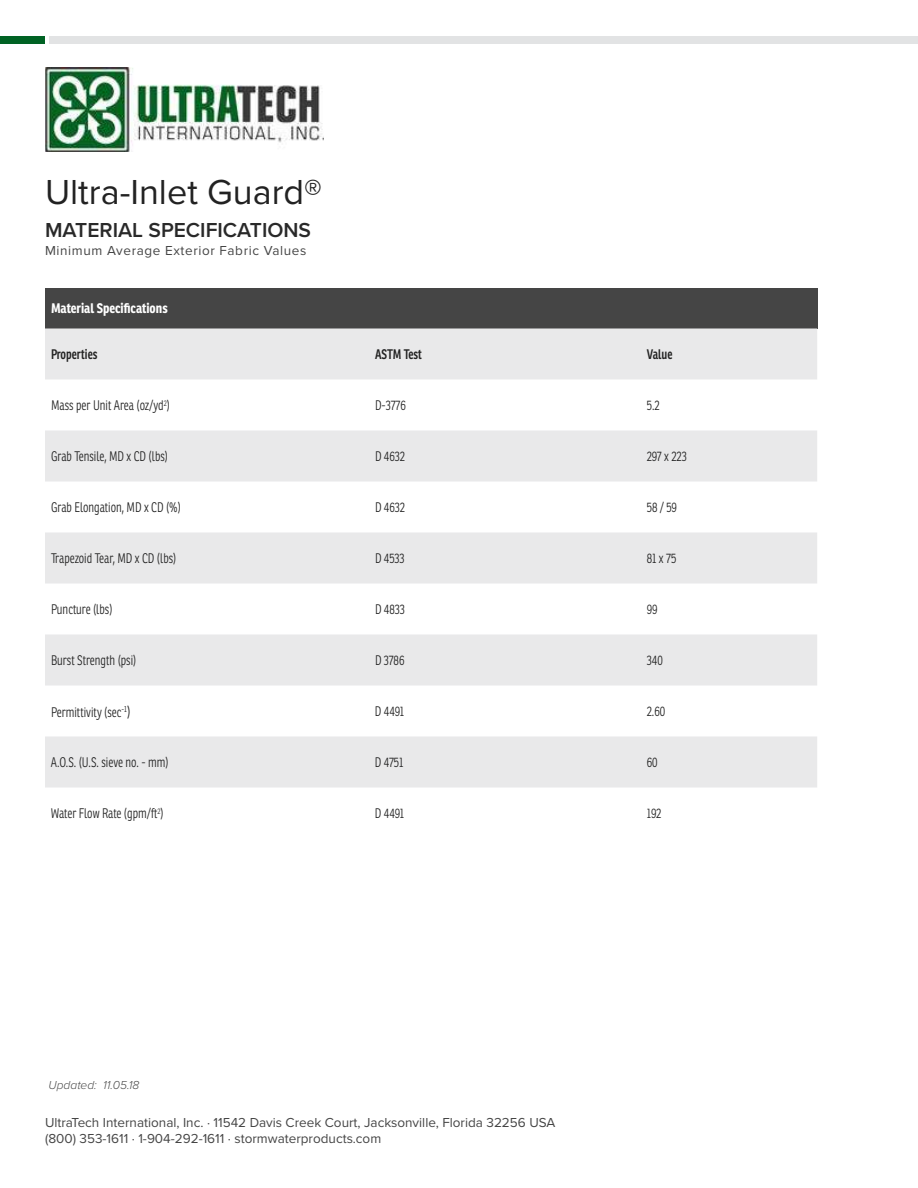
<style>
.page{position:relative;width:918px;height:1188px;background:#fff}
.page>*{position:absolute;margin:0;border:0;box-sizing:border-box;transform-origin:0 0}
.t1{font:36px "Proxima Nova";color:#222}
.t2{font:600 21px "Proxima Nova";color:#292929}
.t3{font:300 13.5px "Ronnia Cond";color:#222;scale:.9 1}
.t4{font:13.5px/16.2px "Proxima Nova";color:#454545}
.t5{font:13.5px "Proxima Nova";letter-spacing:.045em;color:#454545}
.t6{font:600 13.5px "Ronnia Cond";color:#222;scale:.9 1}
.t7{font:700 13.5px "Ronnia Cond";color:#fff}
.t8{font:italic 300 12px "Proxima Nova";color:#494949}
.s1{font-size:15px}
</style>
<div class="page">
<div style="left:49px;top:36px;width:869px;height:8px;background:#e2e3e4"></div>
<div style="left:0;top:36px;width:45px;height:8px;background:#006224"></div>
<img style="left:45px;top:68px;width:279px;height:84px">
<div style="left:45px;top:288px;width:772px;height:40px;background:#454545"></div>
<svg style="left:45px;top:328px;width:772px;height:460px;fill:#e9e9ea"></svg>
<h1 class="t1" style="left:45px;top:177px;width:279px">Ultra-Inlet Guard®</h1>
<h2 class="t2" style="left:45px;top:221px;width:268px">MATERIAL SPECIFICATIONS</h2>
<p class="t5" style="left:45px;top:244px;width:263px">Minimum Average Exterior Fabric Values</p>
<p class="t7" style="left:51px;top:303px;width:118px">Material Specifications</p>
<p class="t6" style="left:51px;top:349px;width:53px">Properties</p>
<p class="t6" style="left:375px;top:349px;width:54px">ASTM Test</p>
<p class="t6" style="left:647px;top:349px;width:30px">Value</p>
<p class="t3" style="left:51px;top:400px;width:134px">Mass per Unit Area (oz/yd<sup>2</sup>)</p>
<p class="t3" style="left:375px;top:400px;width:36px">D-3776</p>
<p class="t3" style="left:647px;top:400px;width:16px">5.2</p>
<p class="t3" style="left:51px;top:451px;width:132px">Grab Tensile, MD x CD (lbs)</p>
<p class="t3" style="left:375px;top:451px;width:35px">D 4632</p>
<p class="t3" style="left:647px;top:451px;width:46px">297 x 223</p>
<p class="t3" style="left:51px;top:502px;width:146px">Grab Elongation, MD x CD (%)</p>
<p class="t3" style="left:375px;top:502px;width:35px">D 4632</p>
<p class="t3" style="left:647px;top:502px;width:35px">58 / 59</p>
<p class="t3" style="left:51px;top:553px;width:141px">Trapezoid Tear, MD x CD (lbs)</p>
<p class="t3" style="left:375px;top:553px;width:34px">D 4533</p>
<p class="t3" style="left:647px;top:553px;width:34px">81 x 75</p>
<p class="t3" style="left:51px;top:604px;width:70px">Puncture (lbs)</p>
<p class="t3" style="left:375px;top:604px;width:35px">D 4833</p>
<p class="t3" style="left:647px;top:604px;width:14px">99</p>
<p class="t3" style="left:51px;top:655px;width:96px">Burst Strength (psi)</p>
<p class="t3" style="left:375px;top:655px;width:34px">D 3786</p>
<p class="t3" style="left:647px;top:655px;width:19px">340</p>
<p class="t3" style="left:51px;top:706px;width:90px">Permittivity (sec<sup>-1</sup><span class="s1">)</span></p>
<p class="t3" style="left:375px;top:706px;width:34px">D 4491</p>
<p class="t3" style="left:647px;top:706px;width:22px">2.60</p>
<p class="t3" style="left:51px;top:757px;width:132px">A.O.S. (U.S. sieve no. - mm)</p>
<p class="t3" style="left:375px;top:757px;width:33px">D 4751</p>
<p class="t3" style="left:647px;top:757px;width:14px">60</p>
<p class="t3" style="left:51px;top:808px;width:127px">Water Flow Rate (gpm/ft<sup>2</sup>)</p>
<p class="t3" style="left:375px;top:808px;width:34px">D 4491</p>
<p class="t3" style="left:647px;top:808px;width:18px">192</p>
<p class="t8" style="left:49px;top:1080px;width:92px">Updated: 11.05.18</p>
<p class="t4" style="left:45px;top:1115px;width:512px">UltraTech International, Inc. · 11542 Davis Creek Court, Jacksonville, Florida 32256 USA (800) 353-1611 · 1-904-292-1611 · stormwaterproducts.com</p>
</div>
